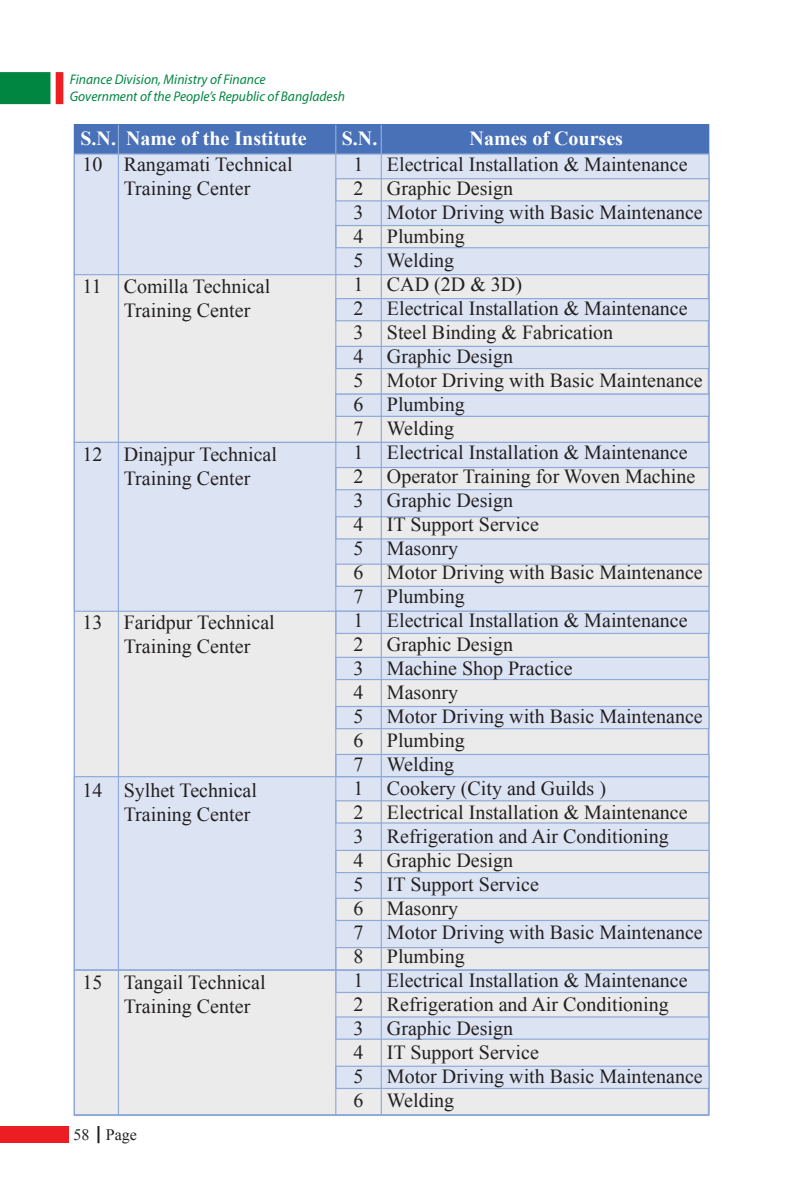
<style>
.page{position:relative;width:806px;height:1202px;background:#fff}
.page>*{position:absolute;margin:0;border:0;box-sizing:border-box;transform-origin:0 0}
.t1{font:20px/24px "Times New Roman";color:#231f20}
.t2{font:700 20px "Times New Roman";color:#fff}
.t3{font:16px "Times New Roman";color:#231f20}
.t4{font:italic 14px/16.8px "Myriad Pro";color:#008641}
</style>
<div class="page">
<svg style="left:56px;top:72px;width:7px;height:32px"></svg>
<div style="left:0;top:72px;width:50px;height:32px;background:#008641"></div>
<svg style="left:97px;top:1126px;width:2px;height:17px"></svg>
<div style="left:0;top:1126px;width:68px;height:16px;background:#ed1d24"></div>
<div style="left:74px;top:124px;width:635px;height:991px;background:#ebebec;border:1px solid #90aad8"></div>
<div style="left:74px;top:125px;width:634px;height:29px;background:#4971b8"></div>
<div style="left:74px;top:153px;width:635px;height:122px;background:#dce4f4;border:1px solid #90aad8"></div>
<div style="left:74px;top:442px;width:635px;height:170px;background:#dce4f4;border:1px solid #90aad8"></div>
<div style="left:74px;top:776px;width:635px;height:195px;background:#dce4f4;border:1px solid #90aad8"></div>
<div style="left:74px;top:969px;width:635px;height:146px;border:1px solid #90aad8"></div>
<div style="left:335px;top:178px;width:374px;height:23px;background:#ebebec;border:1px solid #90aad8"></div>
<div style="left:335px;top:225px;width:374px;height:23px;background:#ebebec;border:1px solid #90aad8"></div>
<div style="left:335px;top:611px;width:374px;height:23px;background:#dce4f4;border:1px solid #90aad8"></div>
<div style="left:335px;top:657px;width:374px;height:23px;background:#dce4f4;border:1px solid #90aad8"></div>
<div style="left:335px;top:706px;width:374px;height:23px;background:#dce4f4;border:1px solid #90aad8"></div>
<div style="left:335px;top:754px;width:374px;height:23px;background:#dce4f4;border:1px solid #90aad8"></div>
<div style="left:335px;top:970px;width:374px;height:23px;background:#dce4f4;border:1px solid #90aad8"></div>
<div style="left:335px;top:1016px;width:374px;height:24px;background:#dce4f4;border:1px solid #90aad8"></div>
<div style="left:335px;top:1066px;width:374px;height:23px;background:#dce4f4;border:1px solid #90aad8"></div>
<div style="left:335px;top:800px;width:374px;height:24px;background:#ebebec;border:1px solid #90aad8"></div>
<div style="left:335px;top:850px;width:374px;height:23px;background:#ebebec;border:1px solid #90aad8"></div>
<div style="left:335px;top:898px;width:374px;height:23px;background:#ebebec;border:1px solid #90aad8"></div>
<div style="left:335px;top:947px;width:374px;height:23px;background:#ebebec;border:1px solid #90aad8"></div>
<div style="left:335px;top:298px;width:374px;height:23px;background:#dce4f4;border:1px solid #90aad8"></div>
<div style="left:335px;top:346px;width:374px;height:23px;background:#dce4f4;border:1px solid #90aad8"></div>
<div style="left:335px;top:467px;width:374px;height:23px;background:#ebebec;border:1px solid #90aad8"></div>
<div style="left:335px;top:516px;width:374px;height:23px;background:#ebebec;border:1px solid #90aad8"></div>
<div style="left:335px;top:564px;width:374px;height:23px;background:#ebebec;border:1px solid #90aad8"></div>
<hr style="left:118px;top:125px;width:1px;height:990px;background:#90aad8">
<hr style="left:335px;top:125px;width:1px;height:990px;background:#90aad8">
<div style="left:335px;top:394px;width:374px;height:23px;background:#dce4f4;border:1px solid #90aad8"></div>
<hr style="left:380px;top:125px;width:1px;height:990px;background:#90aad8">
<p class="t4" style="left:70px;top:71px;width:276px">Finance Division, Ministry of Finance<br>Government of the People’s Republic of Bangladesh</p>
<p class="t2" style="left:80px;top:124px;width:228px">S.N. Name of the Institute</p>
<p class="t2" style="left:341px;top:124px;width:37px">S.N.</p>
<p class="t2" style="left:469px;top:124px;width:155px">Names of Courses</p>
<p class="t1" style="left:82px;top:152px;width:211px;text-align:center">10 Rangamati Technical<br>Training Center</p>
<p class="t1" style="left:353px;top:152px;width:350px">1 Electrical Installation &amp; Maintenance<br>2 Graphic Design<br>3 Motor Driving with Basic Maintenance<br>4 Plumbing<br>5 Welding<br>1 CAD (2D &amp; 3D)<br>2 Electrical Installation &amp; Maintenance<br>3 Steel Binding &amp; Fabrication<br>4 Graphic Design<br>5 Motor Driving with Basic Maintenance<br>6 Plumbing<br>7 Welding<br>1 Electrical Installation &amp; Maintenance<br>2 Operator Training for Woven Machine<br>3 Graphic Design<br>4 IT Support Service<br>5 Masonry<br>6 Motor Driving with Basic Maintenance<br>7 Plumbing<br>1 Electrical Installation &amp; Maintenance<br>2 Graphic Design<br>3 Machine Shop Practice<br>4 Masonry<br>5 Motor Driving with Basic Maintenance<br>6 Plumbing<br>7 Welding<br>1 Cookery (City and Guilds )<br>2 Electrical Installation &amp; Maintenance<br>3 Refrigeration and Air Conditioning<br>4 Graphic Design<br>5 IT Support Service<br>6 Masonry<br>7 Motor Driving with Basic Maintenance<br>8 Plumbing<br>1 Electrical Installation &amp; Maintenance<br>2 Refrigeration and Air Conditioning<br>3 Graphic Design<br>4 IT Support Service<br>5 Motor Driving with Basic Maintenance<br>6 Welding</p>
<p class="t1" style="left:124px;top:274px;width:148px;text-indent:-41px">11 Comilla Technical<br>Training Center</p>
<p class="t1" style="left:124px;top:442px;width:155px;text-indent:-41px">12 Dinajpur Technical<br>Training Center</p>
<p class="t1" style="left:124px;top:610px;width:152px;text-indent:-41px">13 Faridpur Technical<br>Training Center</p>
<p class="t1" style="left:124px;top:778px;width:135px;text-indent:-41px">14 Sylhet Technical<br>Training Center</p>
<p class="t1" style="left:124px;top:970px;width:143px;text-indent:-41px">15 Tangail Technical<br>Training Center</p>
<p class="t3" style="left:73px;top:1124px;width:65px">58 Page</p>
</div>
